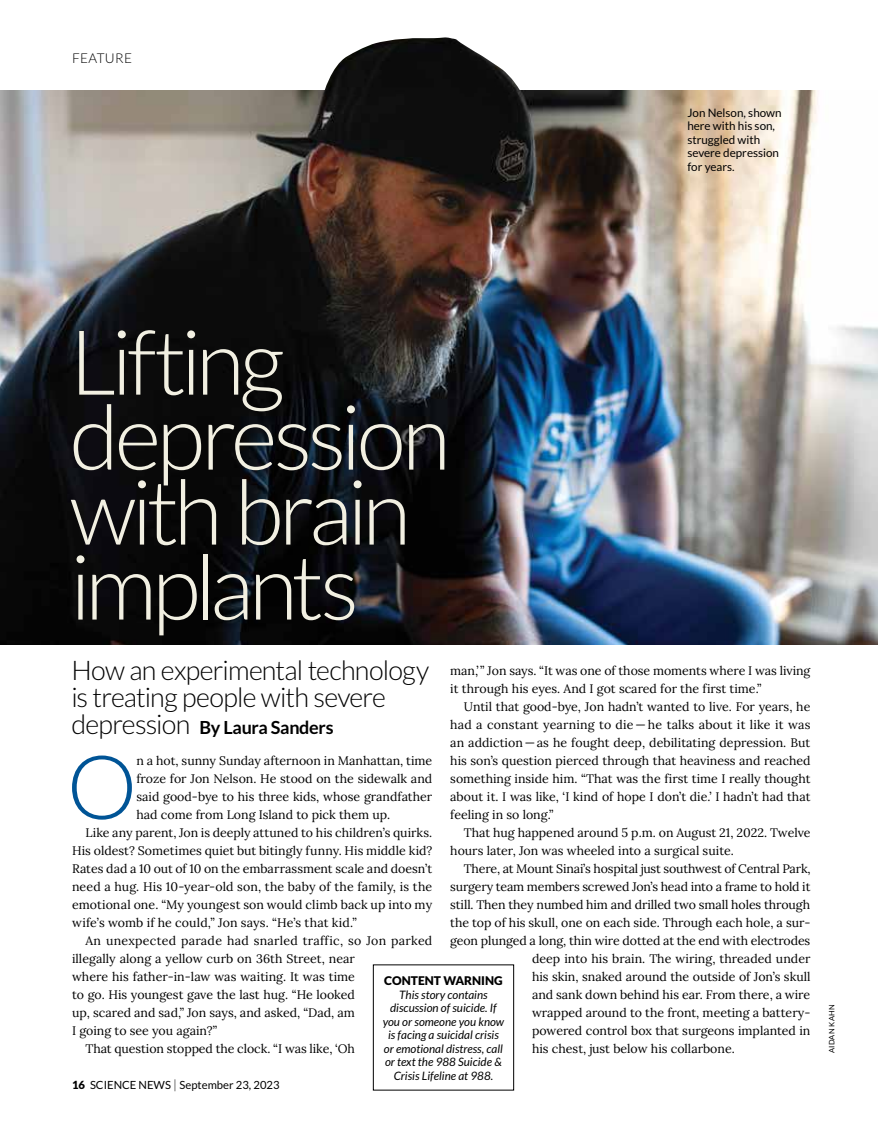
<style>
.page{position:relative;width:878px;height:1134px;background:#fff}
.page>*{position:absolute;margin:0;border:0;box-sizing:border-box;transform-origin:0 0}
.t1{font:300 90px/75px "Lato";letter-spacing:-.055em;color:#f2f0e2}
.t2{font:300 88.65px "Lato";color:#005496}
.t3{font:300 27px/27px "Lato";letter-spacing:-.03em;color:#000}
.t4{font:700 18px "Lato";letter-spacing:-.015em;color:#000}
.t5{font:300 13.5px "Lato";letter-spacing:.025em;color:#000}
.t6{font:12.3px/18px "Lora";color:#000}
.t7{font:12.3px "Lora";letter-spacing:.025em;color:#000}
.t8{font:900 12px "Lato";color:#000}
.t9{font:italic 11.7px/13.5px "Lato";color:#000;text-align:center}
.t10{font:11.7px/13.5px "Lato";color:#000}
.t11{font:11.25px "Lato";color:#000}
.t12{font:7.5px "Lato";letter-spacing:.025em;color:#000}
.s1{font-weight:300;font-size:27px}
.s2{font-weight:900}
.s3{font-weight:300;font-size:12.75px}
</style>
<div class="page">
<img style="left:0;top:90px;width:878px;height:554px">
<div style="left:373px;top:964px;width:141px;height:126px;border:1px solid #000"></div>
<img style="left:323px;top:37px;width:198px;height:57px">
<p class="t5" style="left:72px;top:51px;width:61px">FEATURE</p>
<p class="t10" style="left:687px;top:106px;width:96px">Jon Nelson, shown here with his son, struggled with severe depression for years.</p>
<h1 class="t1" style="left:70px;top:325px;width:382px">Lifting depression with brain implants</h1>
<h3 class="t3" style="left:71px;top:656px;width:359px">How an experimental technology is treating people with severe</h3>
<h3 class="t4" style="left:71px;top:717px;width:264px"><span class="s1">depression</span> By Laura Sanders</h3>
<p class="t6" style="left:450px;top:661px;width:361px">man,’” Jon says. “It was one of those moments where I was living it through his eyes. And I got scared for the first time.”</p>
<p class="t6" style="left:450px;top:697px;width:362px;text-align:justify;text-indent:14px">Until that good-bye, Jon hadn’t wanted to live. For years, he had a constant yearning to die — he talks about it like it was an addiction—as he fought deep, debilitating depression. But his son’s question pierced through that heaviness and reached something inside him. “That was the first time I really thought about it. I was like, ‘I kind of hope I don’t die.’ I hadn’t had that feeling in so long.”</p>
<p class="t6" style="left:450px;top:823px;width:362px;text-indent:14px">That hug happened around 5 p.m. on August 21, 2022. Twelve hours later, Jon was wheeled into a surgical suite.</p>
<p class="t6" style="left:464px;top:859px;width:348px">There, at Mount Sinai’s hospital just southwest of Central Park,</p>
<p class="t6" style="left:450px;top:877px;width:362px">surgery team members screwed Jon’s head into a frame to hold it</p>
<p class="t6" style="left:450px;top:895px;width:361px">still. Then they numbed him and drilled two small holes through</p>
<p class="t6" style="left:450px;top:913px;width:362px">the top of his skull, one on each side. Through each hole, a sur-</p>
<p class="t6" style="left:450px;top:931px;width:361px">geon plunged a long, thin wire dotted at the end with electrodes</p>
<p class="t6" style="left:532px;top:949px;width:280px">deep into his brain. The wiring, threaded under</p>
<p class="t6" style="left:532px;top:967px;width:280px">his skin, snaked around the outside of Jon’s skull</p>
<p class="t6" style="left:532px;top:985px;width:280px">and sank down behind his ear. From there, a wire</p>
<p class="t6" style="left:532px;top:1003px;width:280px">wrapped around to the front, meeting a battery-</p>
<p class="t6" style="left:532px;top:1021px;width:280px">powered control box that surgeons implanted in</p>
<p class="t6" style="left:532px;top:1039px;width:204px">his chest, just below his collarbone.</p>
<h2 class="t2" style="left:67px;top:740px;width:72px">O</h2>
<p class="t6" style="left:136px;top:751px;width:297px">n a hot, sunny Sunday afternoon in Manhattan, time</p>
<p class="t6" style="left:136px;top:769px;width:297px">froze for Jon Nelson. He stood on the sidewalk and</p>
<p class="t6" style="left:136px;top:787px;width:297px">said good-bye to his three kids, whose grandfather</p>
<p class="t6" style="left:136px;top:805px;width:255px">had come from Long Island to pick them up.</p>
<p class="t6" style="left:86px;top:823px;width:348px">Like any parent, Jon is deeply attuned to his children’s quirks.</p>
<p class="t6" style="left:72px;top:841px;width:362px">His oldest? Sometimes quiet but bitingly funny. His middle kid?</p>
<p class="t6" style="left:72px;top:859px;width:361px">Rates dad a 10 out of 10 on the embarrassment scale and doesn’t</p>
<p class="t6" style="left:72px;top:877px;width:361px">need a hug. His 10-year-old son, the baby of the family, is the</p>
<p class="t6" style="left:72px;top:895px;width:361px">emotional one. “My youngest son would climb back up into my</p>
<p class="t6" style="left:72px;top:913px;width:286px">wife’s womb if he could,” Jon says. “He’s that kid.”</p>
<p class="t7" style="left:86px;top:931px;width:348px">An unexpected parade had snarled traffic, so Jon parked</p>
<p class="t6" style="left:72px;top:949px;width:284px">illegally along a yellow curb on 36th Street, near</p>
<p class="t6" style="left:72px;top:967px;width:284px">where his father-in-law was waiting. It was time</p>
<p class="t6" style="left:72px;top:985px;width:284px">to go. His youngest gave the last hug. “He looked</p>
<p class="t6" style="left:72px;top:1003px;width:284px">up, scared and sad,” Jon says, and asked, “Dad, am</p>
<p class="t6" style="left:72px;top:1021px;width:146px">I going to see you again?”</p>
<p class="t6" style="left:86px;top:1039px;width:271px">That question stopped the clock. “I was like, ‘Oh</p>
<p class="t8" style="left:384px;top:974px;width:120px">CONTENT WARNING</p>
<p class="t9" style="left:383px;top:988px;width:123px">This story contains discussion of suicide. If you or someone you know is facing a suicidal crisis or emotional distress, call or text the 988 Suicide &amp;<br>Crisis Lifeline at 988.</p>
<p class="t11" style="left:72px;top:1079px;width:209px"><span class="s2">16</span> SCIENCE NEWS <span class="s3">|</span> September 23, 2023</p>
<p class="t12" style="left:827px;top:1053px;width:50px;rotate:-90deg">AIDAN KAHN</p>
</div>
